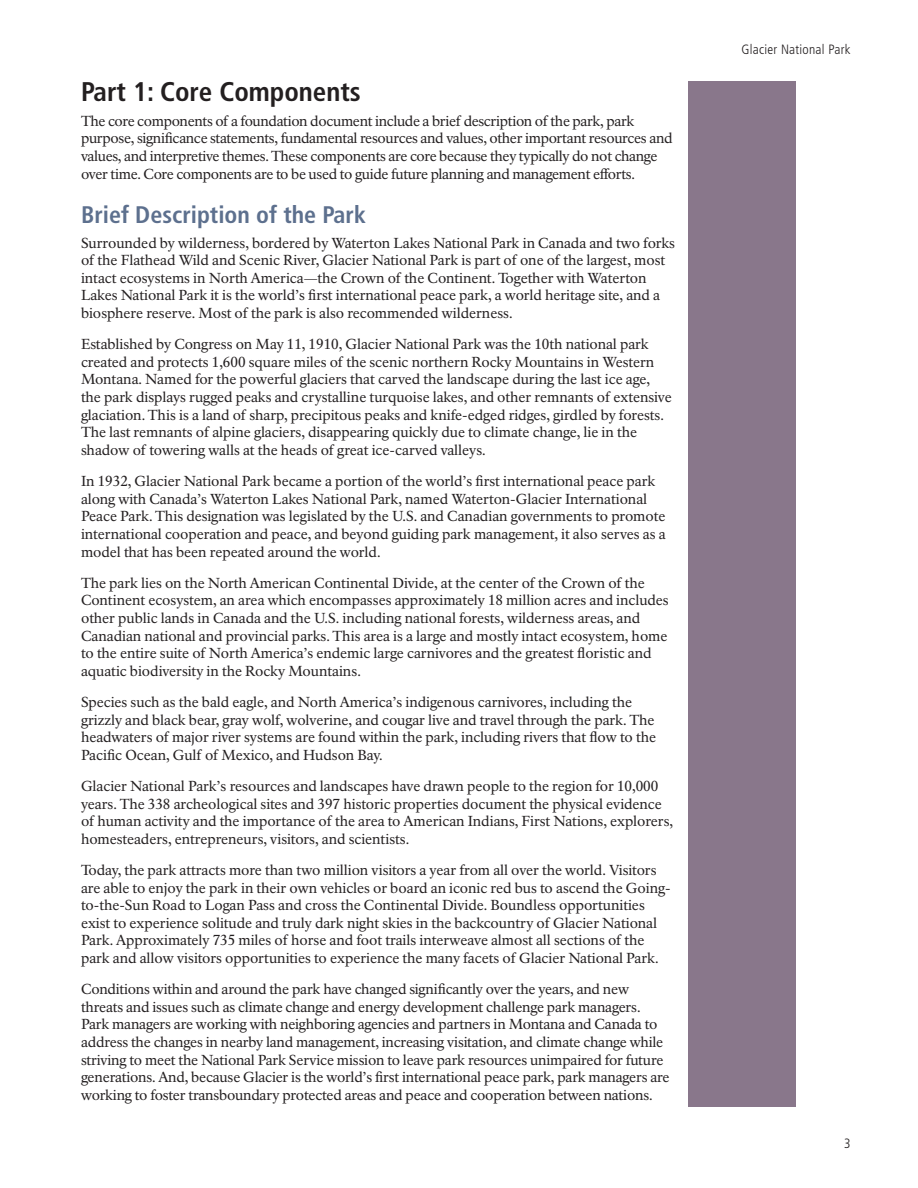
<style>
.page{position:relative;width:918px;height:1188px;background:#fff}
.page>*{position:absolute;margin:0;border:0;box-sizing:border-box;transform-origin:0 0}
.t1{font:700 condensed 27px "Frutiger LT Std";color:#231f20}
.t2{font:700 condensed 24px "Frutiger LT Std";color:#5d708e}
.t3{font:14.25px/17.7px "NPS Rawlinson OT";letter-spacing:-.01em;color:#231f20}
.t4{font:300 condensed 13.5px "Frutiger LT Std";letter-spacing:.02em;color:#231f20}
</style>
<div class="page">
<div style="left:688px;top:81px;width:108px;height:1026px;background:#89778b"></div>
<h2 class="t1" style="left:81px;top:76px;width:281px">Part 1: Core Components</h2>
<p class="t3" style="left:81px;top:112px;width:593px">The core components of a foundation document include a brief description of the park, park purpose, significance statements, fundamental resources and values, other important resources and values, and interpretive themes. These components are core because they typically do not change over time. Core components are to be used to guide future planning and management efforts.</p>
<h3 class="t2" style="left:81px;top:201px;width:287px">Brief Description of the Park</h3>
<p class="t3" style="left:81px;top:234px;width:595px">Surrounded by wilderness, bordered by Waterton Lakes National Park in Canada and two forks of the Flathead Wild and Scenic River, Glacier National Park is part of one of the largest, most intact ecosystems in North America—the Crown of the Continent. Together with Waterton Lakes National Park it is the world’s first international peace park, a world heritage site, and a biosphere reserve. Most of the park is also recommended wilderness.</p>
<p class="t3" style="left:81px;top:335px;width:592px">Established by Congress on May 11, 1910, Glacier National Park was the 10th national park created and protects 1,600 square miles of the scenic northern Rocky Mountains in Western Montana. Named for the powerful glaciers that carved the landscape during the last ice age, the park displays rugged peaks and crystalline turquoise lakes, and other remnants of extensive glaciation. This is a land of sharp, precipitous peaks and knife-edged ridges, girdled by forests.<br>The last remnants of alpine glaciers, disappearing quickly due to climate change, lie in the shadow of towering walls at the heads of great ice-carved valleys.</p>
<p class="t3" style="left:81px;top:472px;width:586px">In 1932, Glacier National Park became a portion of the world’s first international peace park along with Canada’s Waterton Lakes National Park, named Waterton-Glacier International Peace Park. This designation was legislated by the U.S. and Canadian governments to promote international cooperation and peace, and beyond guiding park management, it also serves as a model that has been repeated around the world.</p>
<p class="t3" style="left:81px;top:574px;width:589px">The park lies on the North American Continental Divide, at the center of the Crown of the Continent ecosystem, an area which encompasses approximately 18 million acres and includes other public lands in Canada and the U.S. including national forests, wilderness areas, and Canadian national and provincial parks. This area is a large and mostly intact ecosystem, home to the entire suite of North America’s endemic large carnivores and the greatest floristic and aquatic biodiversity in the Rocky Mountains.</p>
<p class="t3" style="left:81px;top:693px;width:577px">Species such as the bald eagle, and North America’s indigenous carnivores, including the grizzly and black bear, gray wolf, wolverine, and cougar live and travel through the park. The headwaters of major river systems are found within the park, including rivers that flow to the Pacific Ocean, Gulf of Mexico, and Hudson Bay.</p>
<p class="t3" style="left:81px;top:777px;width:594px">Glacier National Park’s resources and landscapes have drawn people to the region for 10,000 years. The 338 archeological sites and 397 historic properties document the physical evidence of human activity and the importance of the area to American Indians, First Nations, explorers, homesteaders, entrepreneurs, visitors, and scientists.</p>
<p class="t3" style="left:81px;top:861px;width:591px">Today, the park attracts more than two million visitors a year from all over the world. Visitors are able to enjoy the park in their own vehicles or board an iconic red bus to ascend the Going&shy;to-the-Sun Road to Logan Pass and cross the Continental Divide. Boundless opportunities exist to experience solitude and truly dark night skies in the backcountry of Glacier National Park. Approximately 735 miles of horse and foot trails interweave almost all sections of the park and allow visitors opportunities to experience the many facets of Glacier National Park.</p>
<p class="t3" style="left:81px;top:981px;width:590px">Conditions within and around the park have changed significantly over the years, and new threats and issues such as climate change and energy development challenge park managers.<br>Park managers are working with neighboring agencies and partners in Montana and Canada to address the changes in nearby land management, increasing visitation, and climate change while striving to meet the National Park Service mission to leave park resources unimpaired for future generations. And, because Glacier is the world’s first international peace park, park managers are working to foster transboundary protected areas and peace and cooperation between nations.</p>
<p class="t4" style="left:742px;top:42px;width:110px">Glacier National Park</p>
<p class="t4" style="left:844px;top:1135px;width:8px">3</p>
</div>
